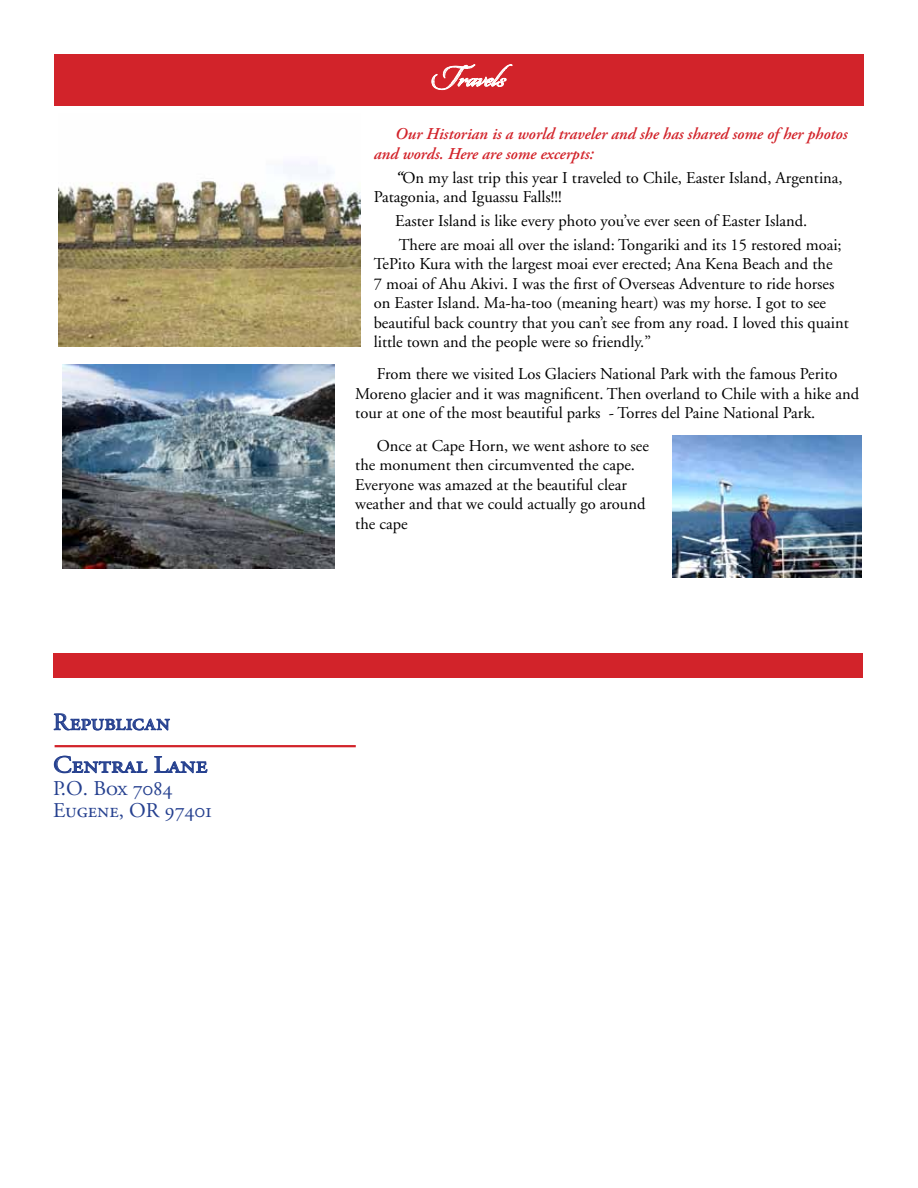
<style>
.page{position:relative;width:918px;height:1188px;background:#fff}
.page>*{position:absolute;margin:0;border:0;box-sizing:border-box;transform-origin:0 0}
.t1{font:28.5px "Origins";letter-spacing:.005em;color:#fff;scale:1.1 1}
.t2{font:24px/42.8px "Adobe Garamond Regular SC";color:#25408f}
.t3{font:21px/22.5px "Adobe Garamond Regular SC";color:#25408f}
.t4{font:16.5px/19.5px "Adobe Garamond";color:#000}
.t5{font:italic 600 16.5px/19.5px "Adobe Garamond Pro";color:#d2232a}
.s1{font-family:"Adobe Garamond Pro";font-weight:600;font-style:italic}
</style>
<div class="page">
<img style="left:63px;top:365px;width:272px;height:204px">
<img style="left:58px;top:165px;width:302px;height:181px">
<img style="left:672px;top:435px;width:190px;height:143px">
<svg style="left:53px;top:713px;width:117px;height:18px"></svg>
<svg style="left:54px;top:755px;width:94px;height:19px"></svg>
<svg style="left:154px;top:756px;width:54px;height:17px"></svg>
<hr style="left:55px;top:745px;width:301px;height:2px;background:#d2232a">
<div style="left:53px;top:654px;width:810px;height:24px;background:#d2232a"></div>
<div style="left:54px;top:54px;width:810px;height:52px;background:#d2232a"></div>
<svg style="left:432px;top:64px;width:80px;height:26px"></svg>
<h2 class="t2" style="left:53px;top:701px;width:156px">Republican<br>Central Lane</h2>
<p class="t3" style="left:53px;top:778px;width:160px">P.O. Box 7084<br>Eugene, OR 97401</p>
<h1 class="t1" style="left:430px;top:60px;width:76px">Travels</h1>
<p class="t5" style="left:374px;top:125px;width:475px;text-indent:22px">Our Historian is a world traveler and she has shared some of her photos and words. Here are some excerpts:</p>
<p class="t4" style="left:374px;top:168px;width:471px;text-indent:22px"><span class="s1">“</span>On my last trip this year I traveled to Chile, Easter Island, Argentina,<br>Patagonia, and Iguassu Falls!!!</p>
<p class="t4" style="left:395px;top:209px;width:448px;line-height:23.9px">Easter Island is like every photo you’ve ever seen of Easter Island.<br>There are moai all over the island: Tongariki and its 15 restored moai;</p>
<p class="t4" style="left:374px;top:255px;width:477px">TePito Kura with the largest moai ever erected; Ana Kena Beach and the<br>7 moai of Ahu Akivi. I was the first of Overseas Adventure to ride horses on Easter Island. Ma-ha-too (meaning heart) was my horse. I got to see beautiful back country that you can’t see from any road. I loved this quaint little town and the people were so friendly.”</p>
<p class="t4" style="left:355px;top:365px;width:505px;text-indent:22px">From there we visited Los Glaciers National Park with the famous Perito<br>Moreno glacier and it was magnificent. Then overland to Chile with a hike and tour at one of the most beautiful parks - Torres del Paine National Park.</p>
<p class="t4" style="left:355px;top:436px;width:295px;text-indent:22px">Once at Cape Horn, we went ashore to see the monument then circumvented the cape.<br>Everyone was amazed at the beautiful clear weather and that we could actually go around the cape</p>
</div>
